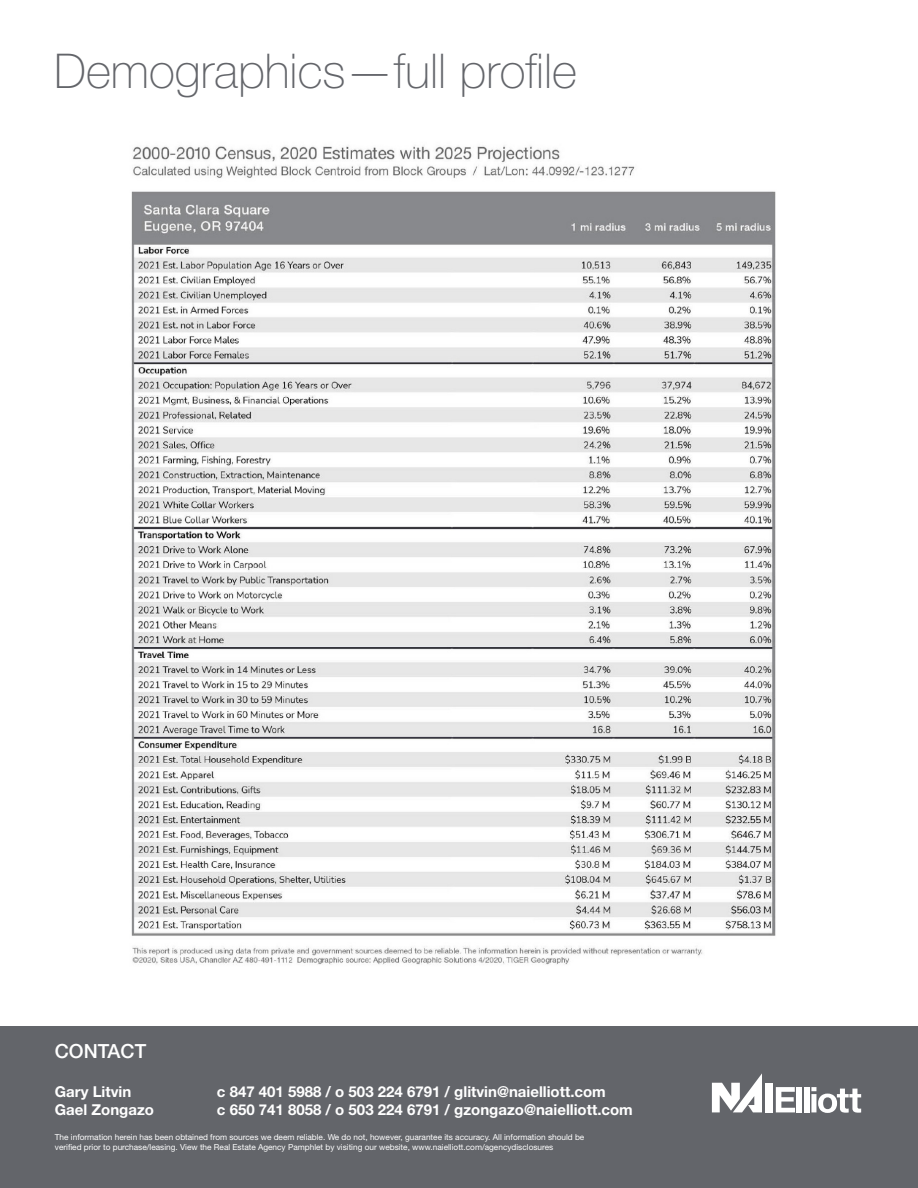
<style>
.page{position:relative;width:918px;height:1188px;background:#fff}
.page>*{position:absolute;margin:0;border:0;box-sizing:border-box;transform-origin:0 0}
.GRAY_30pt_35pt_Sub-head{font:100 48px "Helvetica Neue LT Std";color:#63656a}
.t1{font:500 19.5px "Helvetica Neue LT Std";color:#fff}
.t2{font:700 15px "Helvetica Neue LT Std";color:#fff}
.t3{font:8.25px/10.5px "Helvetica Neue LT Std";color:#fff}
</style>
<div class="page">
<div style="left:0;top:1026px;width:918px;height:162px;background:#63656a"></div>
<div style="left:765px;top:1083px;width:7px;height:29px;background:#fff"></div>
<svg style="left:712px;top:1073px;width:50px;height:39px"></svg>
<svg style="left:776px;top:1087px;width:19px;height:25px"></svg>
<div style="left:797px;top:1087px;width:5px;height:25px;background:#fff"></div>
<div style="left:804px;top:1087px;width:5px;height:25px;background:#fff"></div>
<svg style="left:811px;top:1087px;width:50px;height:26px"></svg>
<img style="left:131px;top:146px;width:645px;height:819px">
<p class="GRAY_30pt_35pt_Sub-head" style="left:54px;top:44px;width:525px">Demographics—full profile</p>
<h2 class="t1" style="left:55px;top:1040px;width:93px">CONTACT</h2>
<h3 class="t2" style="left:55px;top:1082px;width:78px">Gary Litvin</h3>
<h3 class="t2" style="left:217px;top:1082px;width:391px">c 847 401 5988 / o 503 224 6791 / glitvin@naielliott.com</h3>
<h3 class="t2" style="left:55px;top:1100px;width:101px">Gael Zongazo</h3>
<h3 class="t2" style="left:217px;top:1100px;width:417px">c 650 741 8058 / o 503 224 6791 / gzongazo@naielliott.com</h3>
<p class="t3" style="left:55px;top:1132px;width:531px">The information herein has been obtained from sources we deem reliable. We do not, however, guarantee its accuracy. All information should be verified prior to purchase/leasing. View the Real Estate Agency Pamphlet by visiting our website, www.naielliott.com/agencydisclosures</p>
</div>
